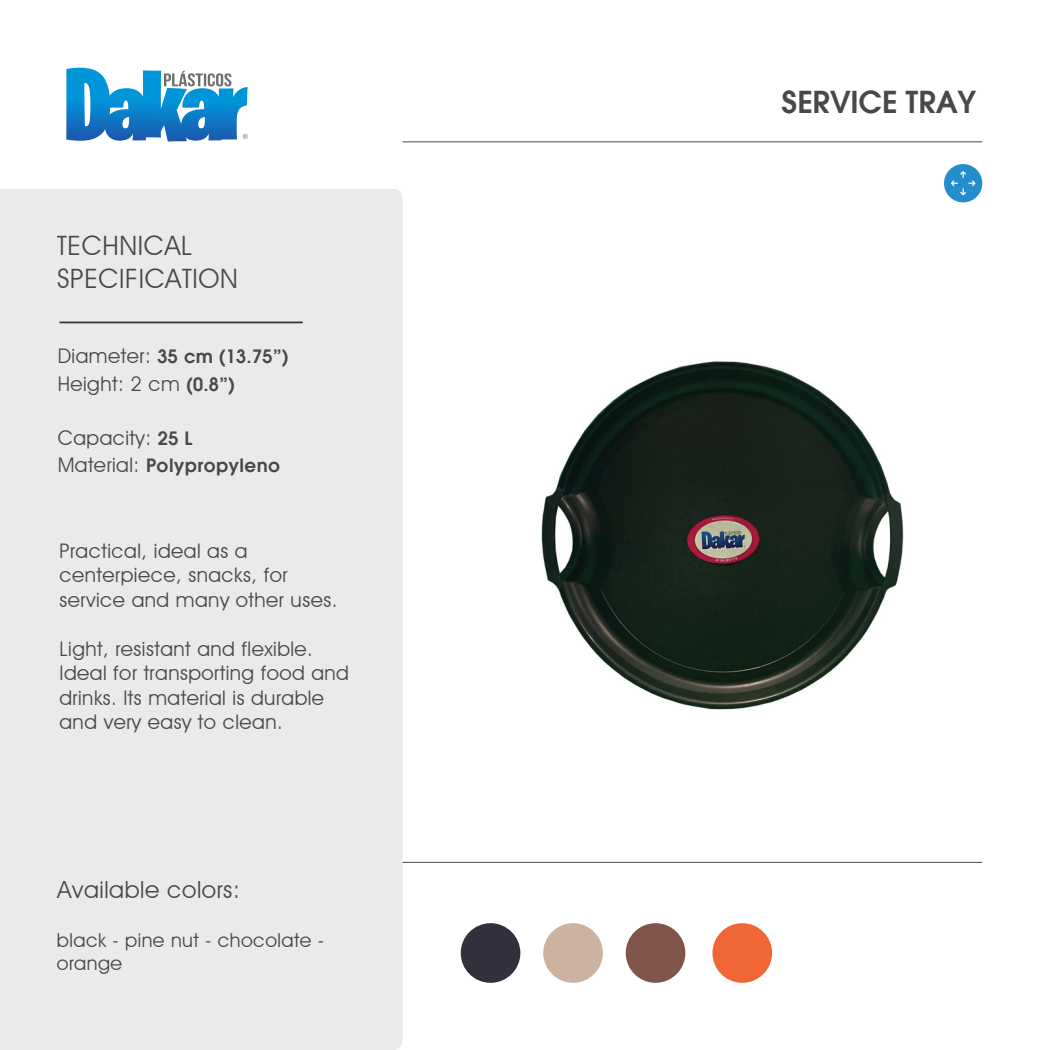
<style>
.page{position:relative;width:1050px;height:1050px;background:#fff}
.page>*{position:absolute;margin:0;border:0;box-sizing:border-box;transform-origin:0 0}
.t1{font:600 33.07px "Avant Gar Got Itc TEE";color:#494848}
.t2{font:26.69px/32px "Avant Garde IT Cby BT";letter-spacing:.025em;color:#494848}
.t3{font:23.62px "Avant Garde IT Cby BT";letter-spacing:.025em;color:#494848}
.t4{font:20.12px/24.5px "Avant Garde IT Cby BT";letter-spacing:.025em;color:#494848}
.t5{font:600 20.12px "Avant Gar Got Itc TEE";letter-spacing:.025em;color:#494848}
.t6{font:19.25px/23.1px "Avant Garde IT Cby BT";letter-spacing:.025em;color:#494848}
.s1{font-family:"Avant Garde IT Cby BT";font-weight:400}
.s2{font-family:"Avant Gar Got Itc TEE";font-weight:600}
</style>
<div class="page">
<div style="left:0;top:189px;width:403px;height:861px;background:#eaeaea"></div>
<svg style="left:66px;top:68px;width:182px;height:74px"></svg>
<hr style="left:403px;top:141px;width:579px;height:1px;background:#494848">
<hr style="left:403px;top:862px;width:579px;height:1px;background:#494848">
<div style="left:461px;top:923px;width:59px;height:60px;background:#31313d;border-radius:50%"></div>
<div style="left:543px;top:923px;width:60px;height:60px;background:#ccb2a1;border-radius:50%"></div>
<div style="left:626px;top:923px;width:59px;height:60px;background:#805449;border-radius:50%"></div>
<div style="left:712px;top:923px;width:60px;height:60px;background:#f16636;border-radius:50%"></div>
<hr style="left:60px;top:322px;width:243px;height:1px;background:#31313d">
<img style="left:541px;top:361px;width:363px;height:349px">
<div style="left:944px;top:164px;width:38px;height:38px;background:#268dcd;border-radius:50%"></div>
<svg style="left:951px;top:171px;width:24px;height:24px"></svg>
<h2 class="t2" style="left:57px;top:230px;width:182px">TECHNICAL<br>SPECIFICATION</h2>
<p class="t5" style="left:58px;top:345px;width:232px"><span class="s1">Diameter:</span> 35 cm (13.75”)</p>
<p class="t4" style="left:58px;top:371px;width:178px">Height: 2 cm <span class="s2">(0.8”)</span></p>
<p class="t4" style="left:58px;top:425px;width:136px">Capacity: <span class="s2">25 L</span></p>
<p class="t5" style="left:58px;top:453px;width:224px"><span class="s1">Material:</span> Polypropyleno</p>
<p class="t4" style="left:59px;top:538px;width:279px">Practical, ideal as a centerpiece, snacks, for service and many other uses.</p>
<p class="t4" style="left:59px;top:636px;width:291px">Light, resistant and flexible.<br>Ideal for transporting food and drinks. Its material is durable and very easy to clean.</p>
<p class="t3" style="left:57px;top:875px;width:184px">Available colors:</p>
<p class="t6" style="left:57px;top:928px;width:269px">black - pine nut - chocolate - orange</p>
<h1 class="t1" style="left:781px;top:82px;width:196px">SERVICE TRAY</h1>
</div>
